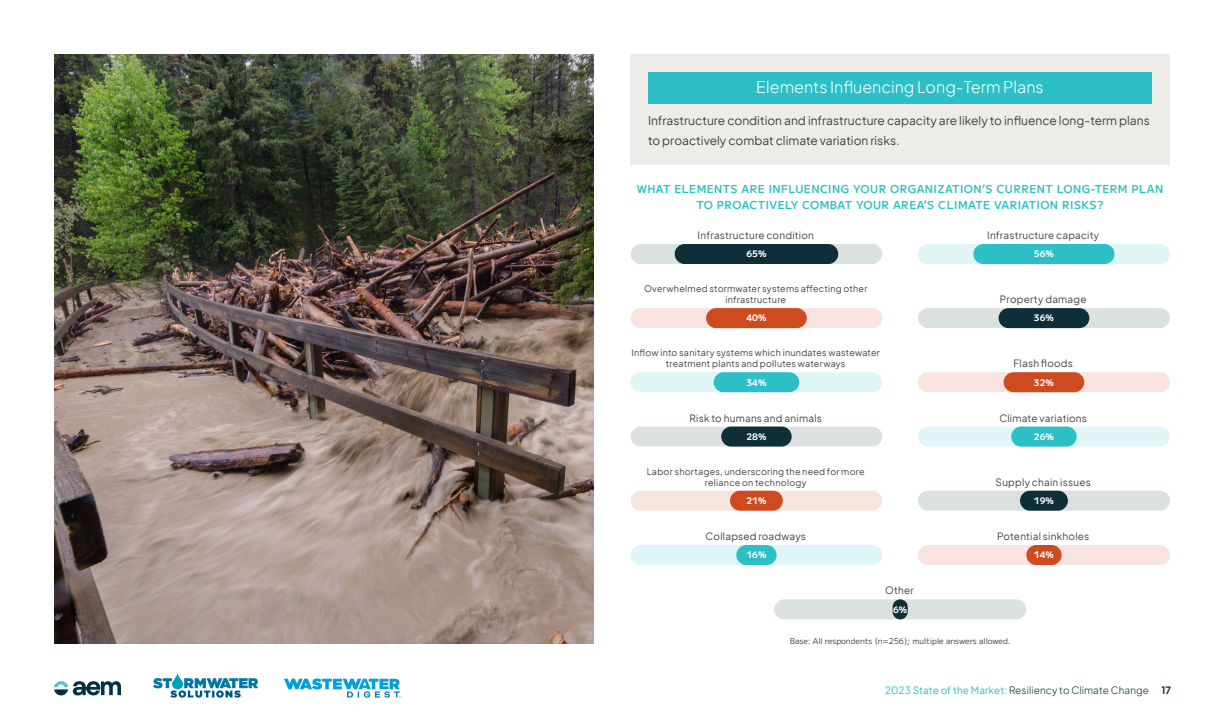
<style>
.page{position:relative;width:1224px;height:720px;background:#fff}
.page>*{position:absolute;margin:0;border:0;box-sizing:border-box;transform-origin:0 0}
.t1{font:300 16px "Plus Jakarta Sans";color:#fff}
.t2{font:12px/20px "Plus Jakarta Sans";color:#414042}
.t3{font:100 11px/16px "MPLUS1";letter-spacing:.04em;color:#2cbfc5;text-align:center}
.t4{font:10px "Plus Jakarta Sans";letter-spacing:.025em;color:#414042}
.t5{font:300 10px "Plus Jakarta Sans";letter-spacing:.01em;color:#0e2f37}
.t6{font:9px/10.8px "Plus Jakarta Sans";letter-spacing:.025em;color:#414042;text-align:center}
.t7{font:100 9px "MPLUS1";color:#fff}
.t8{font:100 8px "MPLUS1";color:#414042}
.s1{font-weight:400;color:#2cbfc5}
.s2{font-weight:700}
</style>
<div class="page">
<svg style="left:54px;top:681px;width:67px;height:14px"></svg>
<svg style="left:153px;top:674px;width:105px;height:24px"></svg>
<svg style="left:284px;top:678px;width:117px;height:20px"></svg>
<div style="left:631px;top:244px;width:251px;height:20px;background:#dbe0e1;border-radius:10px"></div>
<div style="left:774px;top:599px;width:252px;height:20px;background:#dbe0e1;border-radius:10px"></div>
<div style="left:918px;top:244px;width:252px;height:20px;background:#dff5f6;border-radius:10px"></div>
<div style="left:675px;top:244px;width:163px;height:20px;background:#0e2f37;border-radius:10px"></div>
<div style="left:893px;top:599px;width:15px;height:20px;background:#0e2f37;border-radius:8px"></div>
<div style="left:973px;top:244px;width:142px;height:20px;background:#2cbfc5;border-radius:10px"></div>
<div style="left:631px;top:308px;width:251px;height:20px;background:#f8e4de;border-radius:10px"></div>
<div style="left:918px;top:308px;width:252px;height:20px;background:#dbe0e1;border-radius:10px"></div>
<div style="left:706px;top:308px;width:101px;height:20px;background:#ce4b20;border-radius:10px"></div>
<div style="left:999px;top:308px;width:90px;height:20px;background:#0e2f37;border-radius:10px"></div>
<div style="left:631px;top:372px;width:251px;height:20px;background:#dff5f6;border-radius:10px"></div>
<div style="left:918px;top:372px;width:252px;height:20px;background:#f8e4de;border-radius:10px"></div>
<div style="left:714px;top:372px;width:85px;height:20px;background:#2cbfc5;border-radius:10px"></div>
<div style="left:1004px;top:372px;width:80px;height:20px;background:#ce4b20;border-radius:10px"></div>
<div style="left:631px;top:427px;width:251px;height:20px;background:#dbe0e1;border-radius:10px"></div>
<div style="left:918px;top:427px;width:252px;height:20px;background:#dff5f6;border-radius:10px"></div>
<div style="left:721px;top:427px;width:71px;height:20px;background:#0e2f37;border-radius:10px"></div>
<div style="left:1011px;top:427px;width:66px;height:20px;background:#2cbfc5;border-radius:10px"></div>
<div style="left:631px;top:491px;width:251px;height:20px;background:#f8e4de;border-radius:10px"></div>
<div style="left:918px;top:491px;width:252px;height:20px;background:#dbe0e1;border-radius:10px"></div>
<div style="left:730px;top:491px;width:53px;height:20px;background:#ce4b20;border-radius:10px"></div>
<div style="left:1020px;top:491px;width:48px;height:20px;background:#0e2f37;border-radius:10px"></div>
<div style="left:631px;top:545px;width:251px;height:20px;background:#dff5f6;border-radius:10px"></div>
<div style="left:918px;top:545px;width:252px;height:20px;background:#f8e4de;border-radius:10px"></div>
<div style="left:736px;top:545px;width:41px;height:20px;background:#2cbfc5;border-radius:10px"></div>
<div style="left:1026px;top:545px;width:36px;height:20px;background:#ce4b20;border-radius:10px"></div>
<div style="left:630px;top:54px;width:540px;height:111px;background:#edece8"></div>
<div style="left:648px;top:72px;width:504px;height:31px;background:#2cbfc5"></div>
<img style="left:54px;top:54px;width:540px;height:590px">
<h1 class="t1" style="left:756px;top:74px;width:289px">Elements Influencing Long-Term Plans</h1>
<h2 class="t2" style="left:648px;top:109px;width:503px">Infrastructure condition and infrastructure capacity are likely to influence long-term plans to proactively combat climate variation risks.</h2>
<p class="t3" style="left:637px;top:180px;width:528px">WHAT ELEMENTS ARE INFLUENCING YOUR ORGANIZATION’S CURRENT LONG-TERM PLAN<br>TO PROACTIVELY COMBAT YOUR AREA’S CLIMATE VARIATION RISKS?</p>
<p class="t4" style="left:698px;top:227px;width:118px">Infrastructure condition</p>
<p class="t7" style="left:746px;top:247px;width:22px">65%</p>
<p class="t4" style="left:987px;top:227px;width:114px">Infrastructure capacity</p>
<p class="t7" style="left:1034px;top:247px;width:22px">56%</p>
<p class="t6" style="left:644px;top:283px;width:225px">Overwhelmed stormwater systems affecting other infrastructure</p>
<p class="t7" style="left:746px;top:311px;width:22px">40%</p>
<p class="t6" style="left:632px;top:347px;width:250px">Inflow into sanitary systems which inundates wastewater treatment plants and pollutes waterways</p>
<p class="t7" style="left:746px;top:375px;width:22px">34%</p>
<p class="t4" style="left:690px;top:410px;width:134px">Risk to humans and animals</p>
<p class="t7" style="left:746px;top:429px;width:22px">28%</p>
<p class="t6" style="left:647px;top:465px;width:219px">Labor shortages, underscoring the need for more reliance on technology</p>
<p class="t7" style="left:746px;top:493px;width:22px">21%</p>
<p class="t4" style="left:706px;top:528px;width:102px">Collapsed roadways</p>
<p class="t7" style="left:746px;top:548px;width:22px">16%</p>
<p class="t4" style="left:885px;top:582px;width:30px">Other</p>
<p class="t7" style="left:893px;top:602px;width:16px">6%</p>
<p class="t4" style="left:1000px;top:291px;width:88px">Property damage</p>
<p class="t7" style="left:1034px;top:311px;width:22px">36%</p>
<p class="t4" style="left:1014px;top:355px;width:61px">Flash floods</p>
<p class="t7" style="left:1034px;top:375px;width:22px">32%</p>
<p class="t4" style="left:999px;top:410px;width:89px">Climate variations</p>
<p class="t7" style="left:1034px;top:429px;width:22px">26%</p>
<p class="t4" style="left:996px;top:474px;width:97px">Supply chain issues</p>
<p class="t7" style="left:1034px;top:493px;width:22px">19%</p>
<p class="t4" style="left:997px;top:528px;width:94px">Potential sinkholes</p>
<p class="t7" style="left:1034px;top:548px;width:22px">14%</p>
<p class="t8" style="left:790px;top:635px;width:222px">Base: All respondents (n=256); multiple answers allowed.</p>
<p class="t5" style="left:885px;top:682px;width:288px"><span class="s1">2023 State of the Market:</span> Resiliency to Climate Change <span class="s2">17</span></p>
</div>
